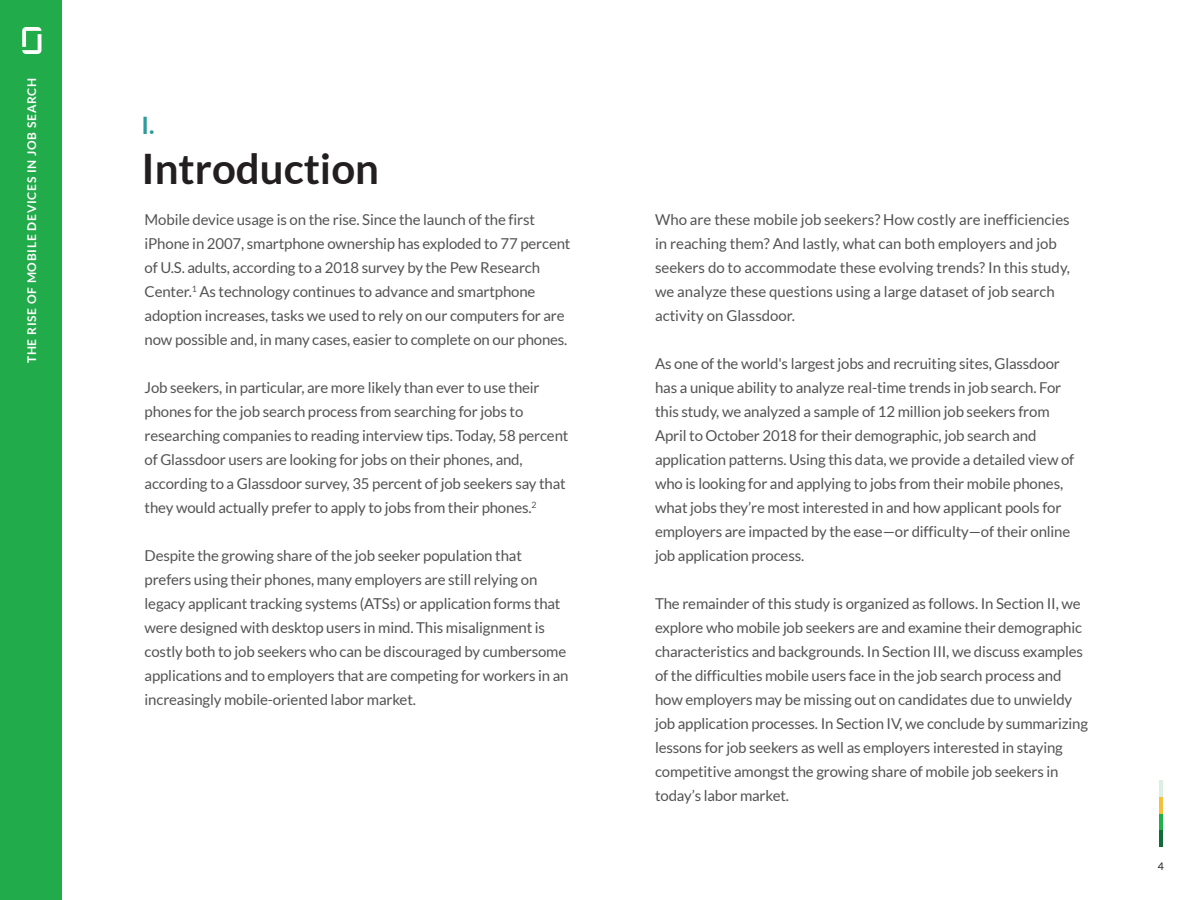
<style>
.page{position:relative;width:1200px;height:900px;background:#fff}
.page>*{position:absolute;margin:0;border:0;box-sizing:border-box;transform-origin:0 0}
.t1{font:700 42px "Lato";color:#231f20}
.t2{font:700 24px "Lato";color:#2c9c9a}
.t3{font:15px/24px "Lato";letter-spacing:-.01em;color:#535353}
.t4{font:700 12px "Lato";letter-spacing:.06em;color:#fff}
.t5{font:10.5px "Lato";color:#231f20}
</style>
<div class="page">
<div style="left:0;top:0;width:61px;height:900px;background:#22ab4a"></div>
<svg style="left:22px;top:27px;width:19px;height:27px"></svg>
<hr style="left:1159px;top:780px;width:3px;height:17px;background:#ddefe2">
<hr style="left:1159px;top:797px;width:3px;height:17px;background:#f4c03a">
<hr style="left:1159px;top:814px;width:3px;height:16px;background:#1faf4b">
<hr style="left:1159px;top:830px;width:3px;height:17px;background:#116b39">
<p class="t4" style="left:25px;top:363px;width:287px;rotate:-90deg">THE RISE OF MOBILE DEVICES IN JOB SEARCH</p>
<h2 class="t2" style="left:142px;top:112px;width:14px">I.</h2>
<h1 class="t1" style="left:142px;top:144px;width:239px">Introduction</h1>
<p class="t3" style="left:145px;top:208px;width:427px">Mobile device usage is on the rise. Since the launch of the first iPhone in 2007, smartphone ownership has exploded to 77 percent of U.S. adults, according to a 2018 survey by the Pew Research Center.<sup>1</sup> As technology continues to advance and smartphone adoption increases, tasks we used to rely on our computers for are now possible and, in many cases, easier to complete on our phones.</p>
<p class="t3" style="left:145px;top:376px;width:425px">Job seekers, in particular, are more likely than ever to use their phones for the job search process from searching for jobs to researching companies to reading interview tips. Today, 58 percent of Glassdoor users are looking for jobs on their phones, and, according to a Glassdoor survey, 35 percent of job seekers say that they would actually prefer to apply to jobs from their phones.<sup>2</sup></p>
<p class="t3" style="left:145px;top:544px;width:426px">Despite the growing share of the job seeker population that prefers using their phones, many employers are still relying on legacy applicant tracking systems (ATSs) or application forms that were designed with desktop users in mind. This misalignment is costly both to job seekers who can be discouraged by cumbersome applications and to employers that are competing for workers in an increasingly mobile-oriented labor market.</p>
<p class="t3" style="left:655px;top:208px;width:416px">Who are these mobile job seekers? How costly are inefficiencies in reaching them? And lastly, what can both employers and job seekers do to accommodate these evolving trends? In this study, we analyze these questions using a large dataset of job search activity on Glassdoor.</p>
<p class="t3" style="left:655px;top:352px;width:421px">As one of the world's largest jobs and recruiting sites, Glassdoor has a unique ability to analyze real-time trends in job search. For this study, we analyzed a sample of 12 million job seekers from April to October 2018 for their demographic, job search and application patterns. Using this data, we provide a detailed view of who is looking for and applying to jobs from their mobile phones, what jobs they’re most interested in and how applicant pools for employers are impacted by the ease—or difficulty—of their online job application process.</p>
<p class="t3" style="left:655px;top:592px;width:435px">The remainder of this study is organized as follows. In Section II, we explore who mobile job seekers are and examine their demographic characteristics and backgrounds. In Section III, we discuss examples of the difficulties mobile users face in the job search process and how employers may be missing out on candidates due to unwieldy job application processes. In Section IV, we conclude by summarizing lessons for job seekers as well as employers interested in staying competitive amongst the growing share of mobile job seekers in today’s labor market.</p>
<p class="t5" style="left:1158px;top:860px;width:8px">4</p>
</div>
